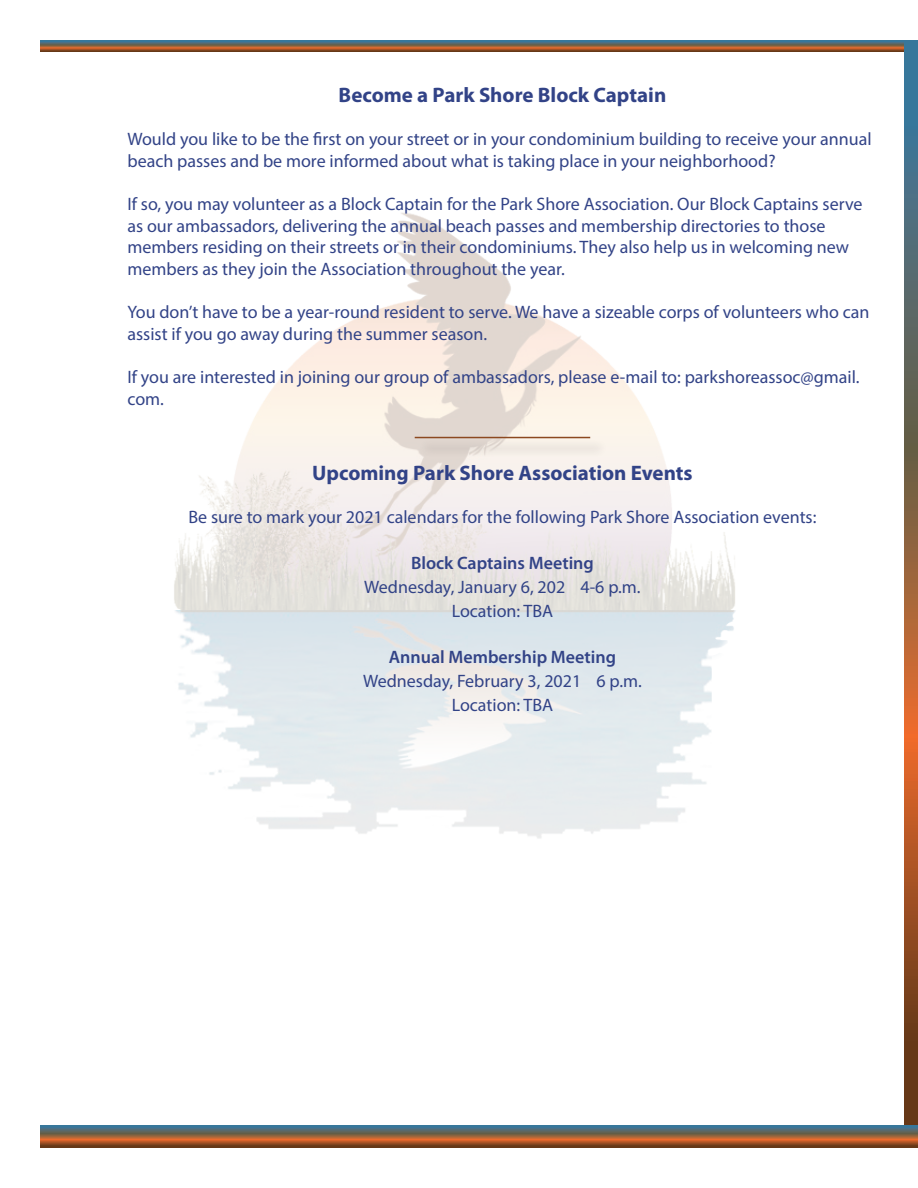
<style>
.page{position:relative;width:918px;height:1188px;background:#fff}
.page>*{position:absolute;margin:0;border:0;box-sizing:border-box;transform-origin:0 0}
.t1{font:700 21px "Myriad Pro";color:#324387}
.t2{font:18px/21.6px "Myriad Pro";color:#324387}
.t3{font:600 18px "Myriad Pro";color:#324387}
</style>
<div class="page">
<img style="left:174px;top:213px;width:562px;height:625px">
<svg style="left:40px;top:40px;width:864px;height:12px;background:#79604d"></svg>
<svg style="left:904px;top:40px;width:14px;height:1085px;background:#805e47"></svg>
<svg style="left:40px;top:1125px;width:878px;height:23px;background:#7e5e48"></svg>
<div style="left:418px;top:439px;width:190px;height:18px;background:#231f20;opacity:.35"></div>
<hr style="left:415px;top:437px;width:175px;height:1px;background:#8c4920">
<p class="t1" style="left:339px;top:83px;width:329px">Become a Park Shore Block Captain</p>
<p class="t2" style="left:127px;top:128px;width:746px">Would you like to be the first on your street or in your condominium building to receive your annual beach passes and be more informed about what is taking place in your neighborhood?</p>
<p class="t2" style="left:127px;top:193px;width:737px">If so, you may volunteer as a Block Captain for the Park Shore Association. Our Block Captains serve as our ambassadors, delivering the annual beach passes and membership directories to those members residing on their streets or in their condominiums. They also help us in welcoming new members as they join the Association throughout the year.</p>
<p class="t2" style="left:127px;top:301px;width:744px">You don’t have to be a year-round resident to serve. We have a sizeable corps of volunteers who can assist if you go away during the summer season.</p>
<p class="t2" style="left:127px;top:366px;width:734px">If you are interested in joining our group of ambassadors, please e-mail to: parkshoreassoc@gmail. com.</p>
<p class="t1" style="left:312px;top:461px;width:382px">Upcoming Park Shore Association Events</p>
<p class="t2" style="left:188px;top:506px;width:630px">Be sure to mark your 2021 calendars for the following Park Shore Association events:</p>
<p class="t3" style="left:411px;top:551px;width:184px">Block Captains Meeting</p>
<p class="t2" style="left:364px;top:576px;width:278px">Wednesday, January 6, 202 4-6 p.m.</p>
<p class="t2" style="left:452px;top:600px;width:103px">Location: TBA</p>
<p class="t3" style="left:389px;top:645px;width:229px">Annual Membership Meeting</p>
<p class="t2" style="left:363px;top:669px;width:280px">Wednesday, February 3, 2021 6 p.m.</p>
<p class="t2" style="left:452px;top:693px;width:103px">Location: TBA</p>
</div>
